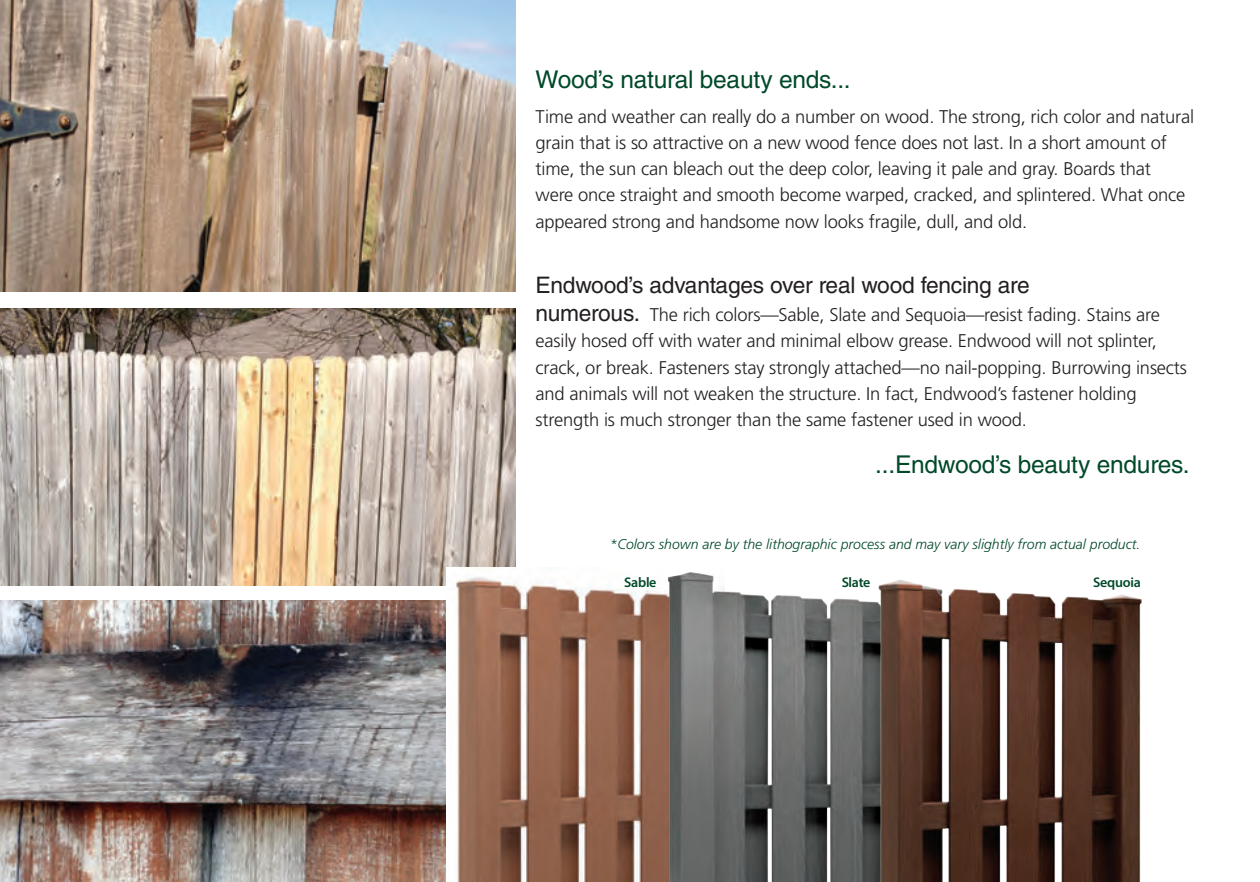
<style>
.page{position:relative;width:1260px;height:882px;background:#fff}
.page>*{position:absolute;margin:0;border:0;box-sizing:border-box;transform-origin:0 0}
.t1{font:24.5px "Helvetica LT Std";letter-spacing:-.01em;color:#004929}
.t2{font:22.75px "Helvetica LT Std";letter-spacing:-.01em;color:#231f20}
.t3{font:300 18.38px/26.2px "Frutiger LT Std";letter-spacing:-.01em;color:#231f20}
.t4{font:italic 300 14px "Frutiger LT Std";color:#004929}
.t5{font:600 14px "Myriad Pro";letter-spacing:-.02em;color:#004929}
.s1{font-family:"Helvetica LT Std";font-weight:400;font-size:22.75px}
</style>
<div class="page">
<img style="left:0;top:600px;width:446px;height:282px">
<img style="left:0;top:308px;width:515px;height:278px">
<img style="left:0;top:0;width:515px;height:292px">
<img style="left:446px;top:568px;width:201px;height:314px">
<img style="left:647px;top:572px;width:221px;height:310px">
<img style="left:868px;top:580px;width:274px;height:302px">
<p class="t1" style="left:536px;top:65px;width:317px">Wood’s natural beauty ends...</p>
<p class="t3" style="left:536px;top:104px;width:660px">Time and weather can really do a number on wood. The strong, rich color and natural grain that is so attractive on a new wood fence does not last. In a short amount of time, the sun can bleach out the deep color, leaving it pale and gray. Boards that<br>were once straight and smooth become warped, cracked, and splintered. What once appeared strong and handsome now looks fragile, dull, and old.</p>
<p class="t2" style="left:536px;top:272px;width:496px">Endwood’s advantages over real wood fencing are</p>
<p class="t3" style="left:536px;top:302px;width:653px"><span class="s1">numerous.</span> The rich colors—Sable, Slate and Sequoia—resist fading. Stains are easily hosed off with water and minimal elbow grease. Endwood will not splinter, crack, or break. Fasteners stay strongly attached—no nail-popping. Burrowing insects and animals will not weaken the structure. In fact, Endwood’s fastener holding strength is much stronger than the same fastener used in wood.</p>
<p class="t1" style="left:875px;top:450px;width:316px">...Endwood’s beauty endures.</p>
<p class="t4" style="left:610px;top:536px;width:532px">*Colors shown are by the lithographic process and may vary slightly from actual product.</p>
<p class="t5" style="left:624px;top:573px;width:34px">Sable</p>
<p class="t5" style="left:842px;top:573px;width:30px">Slate</p>
<p class="t5" style="left:1093px;top:573px;width:49px">Sequoia</p>
</div>
